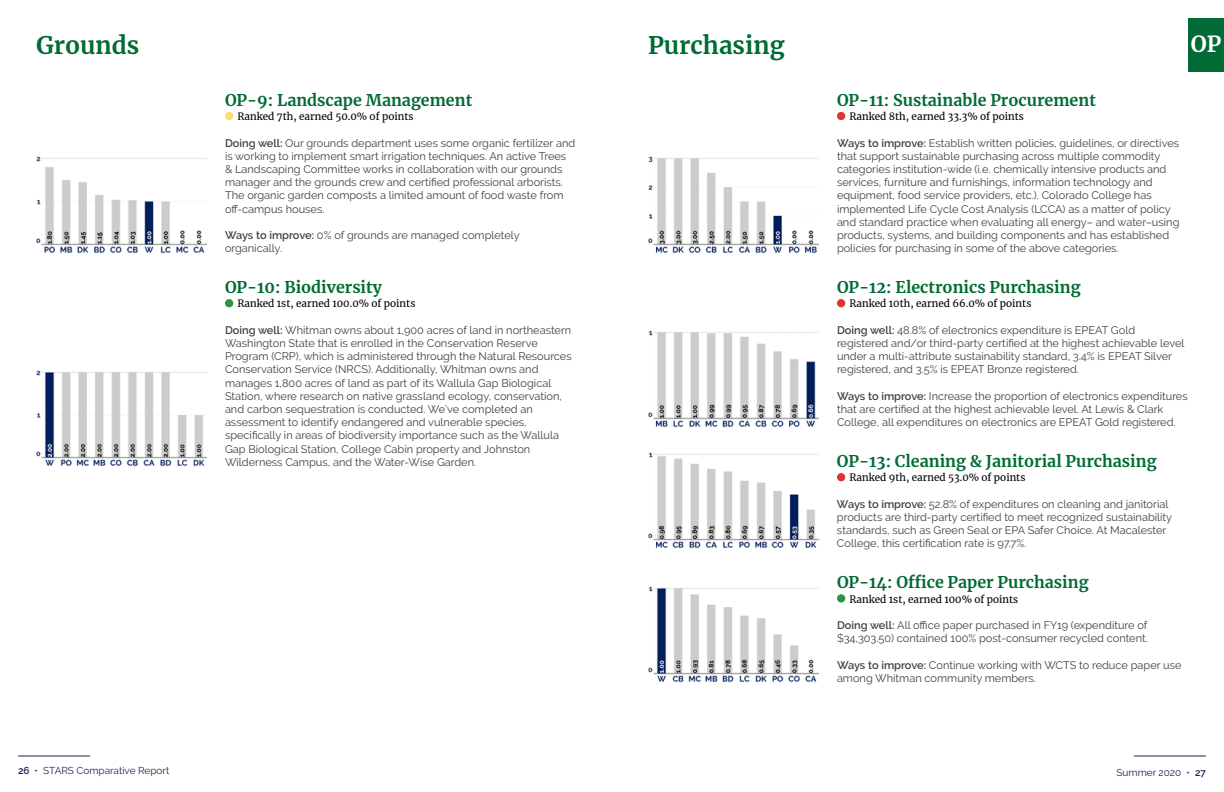
<style>
.page{position:relative;width:1224px;height:792px;background:#fff}
.page>*{position:absolute;margin:0;border:0;box-sizing:border-box;transform-origin:0 0}
.t1{font:700 24px "Merriweather";color:#006b35}
.t2{font:700 22px "Merriweather";color:#fff}
.t3{font:700 16px "Merriweather";color:#006b35}
.t4{font:11px/13.2px "Raleway";color:#414042}
.t5{font:10px "Merriweather";color:#000}
.t6{font:10px "Raleway";color:#192755}
.s1{font-weight:600}
</style>
<div class="page">
<div style="left:225px;top:112px;width:8px;height:8px;background:#ffdb67;border-radius:50%"></div>
<div style="left:225px;top:299px;width:8px;height:8px;background:#309143;border-radius:50%"></div>
<img style="left:37px;top:156px;width:169px;height:97px">
<img style="left:37px;top:370px;width:169px;height:97px">
<div style="left:837px;top:112px;width:8px;height:8px;background:#e03430;border-radius:50%"></div>
<div style="left:837px;top:299px;width:8px;height:8px;background:#e03430;border-radius:50%"></div>
<div style="left:837px;top:473px;width:8px;height:8px;background:#e03430;border-radius:50%"></div>
<div style="left:837px;top:594px;width:8px;height:9px;background:#309143;border-radius:50%"></div>
<img style="left:649px;top:156px;width:169px;height:97px">
<img style="left:649px;top:330px;width:169px;height:97px">
<img style="left:649px;top:452px;width:169px;height:96px">
<img style="left:649px;top:586px;width:169px;height:97px">
<div style="left:1188px;top:18px;width:36px;height:54px;background:#006b35"></div>
<hr style="left:1134px;top:756px;width:72px;height:1px;background:#192755">
<hr style="left:18px;top:756px;width:72px;height:1px;background:#192755">
<h1 class="t1" style="left:36px;top:29px;width:105px">Grounds</h1>
<h3 class="t3" style="left:225px;top:89px;width:249px">OP-9: Landscape Management</h3>
<p class="t5" style="left:238px;top:110px;width:177px">Ranked 7th, earned 50.0% of points</p>
<p class="t4" style="left:225px;top:136px;width:352px"><span class="s1">Doing well:</span> Our grounds department uses some organic fertilizer and is working to implement smart irrigation techniques. An active Trees &amp; Landscaping Committee works in collaboration with our grounds manager and the grounds crew and certified professional arborists.<br>The organic garden composts a limited amount of food waste from off-campus houses.</p>
<p class="t4" style="left:225px;top:228px;width:296px"><span class="s1">Ways to improve:</span> 0% of grounds are managed completely organically.</p>
<h3 class="t3" style="left:225px;top:276px;width:158px">OP-10: Biodiversity</h3>
<p class="t5" style="left:238px;top:297px;width:179px">Ranked 1st, earned 100.0% of points</p>
<p class="t4" style="left:225px;top:323px;width:348px"><span class="s1">Doing well:</span> Whitman owns about 1,900 acres of land in northeastern Washington State that is enrolled in the Conservation Reserve Program (CRP), which is administered through the Natural Resources Conservation Service (NRCS). Additionally, Whitman owns and manages 1,800 acres of land as part of its Wallula Gap Biological Station, where research on native grassland ecology, conservation, and carbon sequestration is conducted. We’ve completed an assessment to identify endangered and vulnerable species, specifically in areas of biodiversity importance such as the Wallula Gap Biological Station, College Cabin property and Johnston Wilderness Campus, and the Water-Wise Garden.</p>
<h1 class="t1" style="left:648px;top:29px;width:138px">Purchasing</h1>
<h2 class="t2" style="left:1191px;top:29px;width:32px">OP</h2>
<h3 class="t3" style="left:837px;top:89px;width:260px">OP-11: Sustainable Procurement</h3>
<p class="t5" style="left:850px;top:110px;width:176px">Ranked 8th, earned 33.3% of points</p>
<p class="t4" style="left:837px;top:136px;width:344px"><span class="s1">Ways to improve:</span> Establish written policies, guidelines, or directives that support sustainable purchasing across multiple commodity categories institution-wide (i.e. chemically intensive products and services, furniture and furnishings, information technology and equipment, food service providers, etc.). Colorado College has implemented Life Cycle Cost Analysis (LCCA) as a matter of policy and standard practice when evaluating all energy– and water–using products, systems, and building components and has established policies for purchasing in some of the above categories.</p>
<h3 class="t3" style="left:837px;top:276px;width:245px">OP-12: Electronics Purchasing</h3>
<p class="t5" style="left:850px;top:297px;width:183px">Ranked 10th, earned 66.0% of points</p>
<p class="t4" style="left:837px;top:323px;width:349px"><span class="s1">Doing well:</span> 48.8% of electronics expenditure is EPEAT Gold registered and/or third-party certified at the highest achievable level under a multi-attribute sustainability standard, 3.4% is EPEAT Silver registered, and 3.5% is EPEAT Bronze registered.</p>
<p class="t4" style="left:837px;top:389px;width:352px"><span class="s1">Ways to improve:</span> Increase the proportion of electronics expenditures that are certified at the highest achievable level. At Lewis &amp; Clark<br>College, all expenditures on electronics are EPEAT Gold registered.</p>
<h3 class="t3" style="left:837px;top:450px;width:321px">OP-13: Cleaning &amp; Janitorial Purchasing</h3>
<p class="t5" style="left:850px;top:471px;width:177px">Ranked 9th, earned 53.0% of points</p>
<p class="t4" style="left:837px;top:497px;width:337px"><span class="s1">Ways to improve:</span> 52.8% of expenditures on cleaning and janitorial products are third-party certified to meet recognized sustainability standards, such as Green Seal or EPA Safer Choice. At Macalester College, this certification rate is 97.7%.</p>
<h3 class="t3" style="left:837px;top:571px;width:253px">OP-14: Office Paper Purchasing</h3>
<p class="t5" style="left:850px;top:592px;width:170px">Ranked 1st, earned 100% of points</p>
<p class="t4" style="left:837px;top:618px;width:312px"><span class="s1">Doing well:</span> All office paper purchased in FY19 (expenditure of $34,303.50) contained 100% post-consumer recycled content.</p>
<p class="t4" style="left:837px;top:658px;width:346px"><span class="s1">Ways to improve:</span> Continue working with WCTS to reduce paper use among Whitman community members.</p>
<p class="t6" style="left:18px;top:765px;width:153px"><span class="s1">26</span> • STARS Comparative Report</p>
<p class="t6" style="left:1117px;top:767px;width:91px">Summer 2020 • <span class="s1">27</span></p>
</div>
